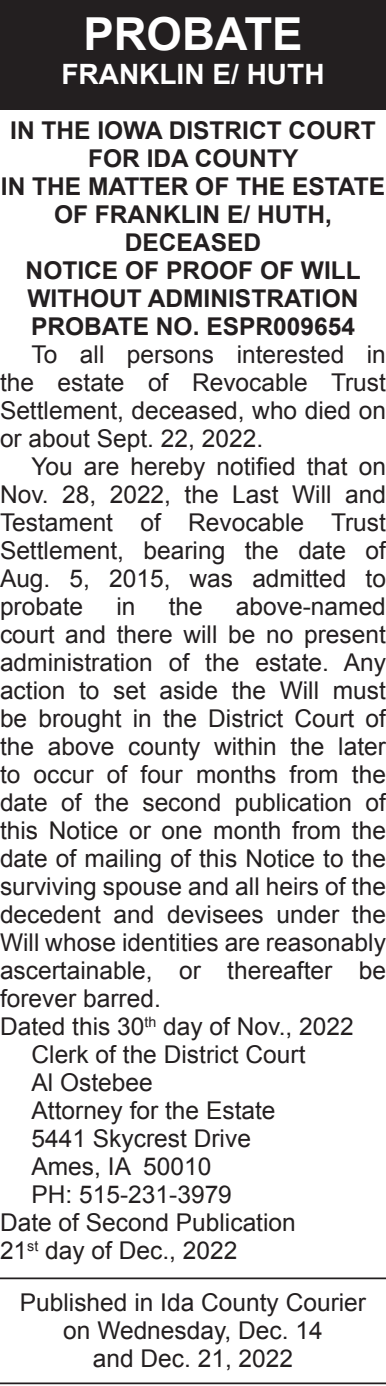
<style>
.page{position:relative;width:386px;height:1386px;background:#fff}
.page>*{position:absolute;margin:0;border:0;box-sizing:border-box;transform-origin:0 0}
.t1{font:700 45.5px "Arial";color:#fff}
.t2{font:700 28px "Arial";color:#fff}
.Legal_Body{font:24.5px/28px "Arial";color:#231f20;text-align:justify}
.Legal_Header{font:700 24.5px/28px "Arial";color:#231f20;text-align:center}
.Legal_Body-2{font:700 24.5px "Arial";color:#231f20}
</style>
<div class="page">
<hr style="left:0;top:1277px;width:386px;height:2px;background:#231f20">
<hr style="left:0;top:1382px;width:386px;height:2px;background:#231f20">
<div style="left:0;top:0;width:386px;height:110px;background:#231f20"></div>
<p class="t1" style="left:83px;top:4px;width:221px">PROBATE</p>
<p class="t2" style="left:61px;top:56px;width:264px">FRANKLIN E/ HUTH</p>
<p class="Legal_Header" style="left:10px;top:117px;width:367px">IN THE IOWA DISTRICT COURT<br>FOR IDA COUNTY</p>
<p class="Legal_Header" style="left:1px;top:173px;width:385px">IN THE MATTER OF THE ESTATE<br>OF FRANKLIN E/ HUTH,</p>
<p class="Legal_Header" style="left:125px;top:229px;width:138px">DECEASED</p>
<p class="Legal_Header" style="left:26px;top:257px;width:336px">NOTICE OF PROOF OF WILL</p>
<p class="Legal_Header" style="left:27px;top:285px;width:332px">WITHOUT ADMINISTRATION</p>
<p class="Legal_Body-2" style="left:31px;top:310px;width:325px">PROBATE NO. ESPR009654</p>
<p class="Legal_Body" style="left:0;top:340px;width:387px;text-indent:32px">To all persons interested in the estate of Revocable Trust Settlement, deceased, who died on or about Sept. 22, 2022.</p>
<p class="Legal_Body" style="left:0;top:452px;width:387px;text-indent:32px">You are hereby notified that on Nov. 28, 2022, the Last Will and Testament of Revocable Trust Settlement, bearing the date of Aug. 5, 2015, was admitted to probate</p>
<p class="Legal_Body" style="left:0;top:592px;width:387px;text-indent:236px">above-named court and there will be no present administration of the estate. Any action to set aside the Will must be brought in the District Court of the above county within the later to occur of four months from the date of the second publication of this Notice or one month from the date of mailing of this Notice to the surviving spouse and all heirs of the decedent and devisees under the Will whose identities are reasonably ascertainable, or thereafter be forever barred.</p>
<p class="Legal_Body" style="left:0;top:1012px;width:355px">Dated this 30<sup>th</sup> day of Nov., 2022</p>
<p class="Legal_Body" style="left:32px;top:1040px;width:275px">Clerk of the District Court</p>
<p class="Legal_Body" style="left:32px;top:1068px;width:123px">Al Ostebee</p>
<p class="Legal_Body" style="left:32px;top:1096px;width:245px">Attorney for the Estate</p>
<p class="Legal_Body" style="left:32px;top:1124px;width:221px">5441 Skycrest Drive</p>
<p class="Legal_Body" style="left:32px;top:1152px;width:181px">Ames, IA 50010</p>
<p class="Legal_Body" style="left:32px;top:1180px;width:202px">PH: 515-231-3979</p>
<p class="Legal_Body" style="left:0;top:1208px;width:297px">Date of Second Publication</p>
<p class="Legal_Body" style="left:0;top:1236px;width:239px">21<sup>st</sup> day of Dec., 2022</p>
<p class="Legal_Body" style="left:20px;top:1288px;width:347px;text-align:center">Published in Ida County Courier on Wednesday, Dec. 14<br>and Dec. 21, 2022</p>
<p class="Legal_Body" style="left:116px;top:592px;width:21px">in</p>
<p class="Legal_Body" style="left:168px;top:592px;width:36px">the</p>
</div>
